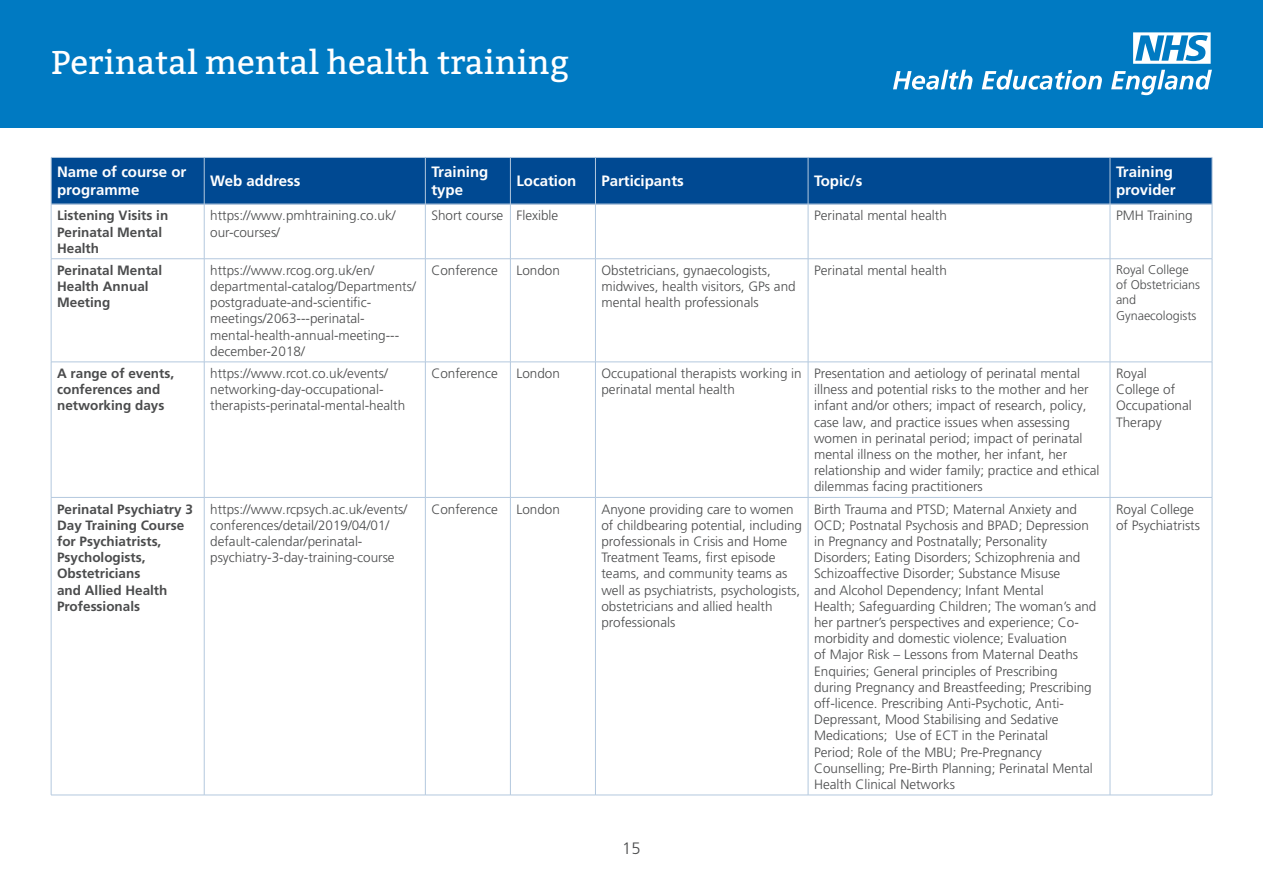
<style>
.page{position:relative;width:1263px;height:893px;background:#fff}
.page>*{position:absolute;margin:0;border:0;box-sizing:border-box;transform-origin:0 0}
.t1{font:33px "Bitter";color:#fff}
.t2{font:300 16.5px "Frutiger LT Pro";color:#4b4c4d}
.t3{font:700 15px/18px "Frutiger LT Pro";color:#fff}
.t4{font:300 13.5px/16.2px "Frutiger LT Pro";color:#4b4c4d}
.t5{font:700 13.5px/16.2px "Frutiger LT Pro";color:#4b4c4d}
.t6{font:300 12.6px/15.1px "Frutiger LT Pro";color:#4b4c4d}
</style>
<div class="page">
<div style="left:0;top:0;width:1263px;height:128px;background:#007ac2"></div>
<svg style="left:1133px;top:32px;width:77px;height:32px"></svg>
<svg style="left:893px;top:70px;width:79px;height:20px"></svg>
<svg style="left:982px;top:70px;width:120px;height:20px"></svg>
<svg style="left:1111px;top:70px;width:101px;height:25px"></svg>
<div style="left:52px;top:158px;width:1160px;height:46px;background:#004992"></div>
<hr style="left:51px;top:157px;width:153px;height:1px;background:#b3c8de">
<hr style="left:51px;top:158px;width:1px;height:46px;background:#b3c8de">
<hr style="left:204px;top:157px;width:221px;height:1px;background:#b3c8de">
<hr style="left:204px;top:158px;width:1px;height:46px;background:#b3c8de">
<hr style="left:425px;top:157px;width:85px;height:1px;background:#b3c8de">
<hr style="left:425px;top:158px;width:1px;height:46px;background:#b3c8de">
<hr style="left:510px;top:157px;width:85px;height:1px;background:#b3c8de">
<hr style="left:510px;top:158px;width:1px;height:46px;background:#b3c8de">
<hr style="left:595px;top:157px;width:213px;height:1px;background:#b3c8de">
<hr style="left:595px;top:158px;width:1px;height:46px;background:#b3c8de">
<hr style="left:808px;top:157px;width:302px;height:1px;background:#b3c8de">
<hr style="left:808px;top:158px;width:1px;height:46px;background:#b3c8de">
<hr style="left:1110px;top:157px;width:102px;height:1px;background:#b3c8de">
<hr style="left:1110px;top:158px;width:1px;height:46px;background:#b3c8de">
<hr style="left:1212px;top:158px;width:1px;height:46px;background:#b3c8de">
<hr style="left:51px;top:204px;width:153px;height:1px;background:#b3c8de">
<hr style="left:51px;top:204px;width:1px;height:55px;background:#b3c8de">
<hr style="left:204px;top:204px;width:221px;height:1px;background:#b3c8de">
<hr style="left:204px;top:204px;width:1px;height:55px;background:#b3c8de">
<hr style="left:425px;top:204px;width:85px;height:1px;background:#b3c8de">
<hr style="left:425px;top:204px;width:1px;height:55px;background:#b3c8de">
<hr style="left:510px;top:204px;width:85px;height:1px;background:#b3c8de">
<hr style="left:510px;top:204px;width:1px;height:55px;background:#b3c8de">
<hr style="left:595px;top:204px;width:213px;height:1px;background:#b3c8de">
<hr style="left:595px;top:204px;width:1px;height:55px;background:#b3c8de">
<hr style="left:808px;top:204px;width:302px;height:1px;background:#b3c8de">
<hr style="left:808px;top:204px;width:1px;height:55px;background:#b3c8de">
<hr style="left:1110px;top:204px;width:102px;height:1px;background:#b3c8de">
<hr style="left:1110px;top:204px;width:1px;height:55px;background:#b3c8de">
<hr style="left:1212px;top:204px;width:1px;height:55px;background:#b3c8de">
<hr style="left:51px;top:258px;width:153px;height:1px;background:#b3c8de">
<hr style="left:51px;top:259px;width:1px;height:103px;background:#b3c8de">
<hr style="left:204px;top:258px;width:221px;height:1px;background:#b3c8de">
<hr style="left:204px;top:259px;width:1px;height:103px;background:#b3c8de">
<hr style="left:425px;top:258px;width:85px;height:1px;background:#b3c8de">
<hr style="left:425px;top:259px;width:1px;height:103px;background:#b3c8de">
<hr style="left:510px;top:258px;width:85px;height:1px;background:#b3c8de">
<hr style="left:510px;top:259px;width:1px;height:103px;background:#b3c8de">
<hr style="left:595px;top:258px;width:213px;height:1px;background:#b3c8de">
<hr style="left:595px;top:259px;width:1px;height:103px;background:#b3c8de">
<hr style="left:808px;top:258px;width:302px;height:1px;background:#b3c8de">
<hr style="left:808px;top:259px;width:1px;height:103px;background:#b3c8de">
<hr style="left:1110px;top:258px;width:102px;height:1px;background:#b3c8de">
<hr style="left:1110px;top:259px;width:1px;height:103px;background:#b3c8de">
<hr style="left:1212px;top:259px;width:1px;height:103px;background:#b3c8de">
<hr style="left:51px;top:362px;width:153px;height:1px;background:#b3c8de">
<hr style="left:51px;top:362px;width:1px;height:135px;background:#b3c8de">
<hr style="left:204px;top:362px;width:221px;height:1px;background:#b3c8de">
<hr style="left:204px;top:362px;width:1px;height:135px;background:#b3c8de">
<hr style="left:425px;top:362px;width:85px;height:1px;background:#b3c8de">
<hr style="left:425px;top:362px;width:1px;height:135px;background:#b3c8de">
<hr style="left:510px;top:362px;width:85px;height:1px;background:#b3c8de">
<hr style="left:510px;top:362px;width:1px;height:135px;background:#b3c8de">
<hr style="left:595px;top:362px;width:213px;height:1px;background:#b3c8de">
<hr style="left:595px;top:362px;width:1px;height:135px;background:#b3c8de">
<hr style="left:808px;top:362px;width:302px;height:1px;background:#b3c8de">
<hr style="left:808px;top:362px;width:1px;height:135px;background:#b3c8de">
<hr style="left:1110px;top:362px;width:102px;height:1px;background:#b3c8de">
<hr style="left:1110px;top:362px;width:1px;height:135px;background:#b3c8de">
<hr style="left:1212px;top:362px;width:1px;height:135px;background:#b3c8de">
<hr style="left:51px;top:497px;width:153px;height:1px;background:#b3c8de">
<hr style="left:51px;top:497px;width:1px;height:298px;background:#b3c8de">
<hr style="left:204px;top:497px;width:221px;height:1px;background:#b3c8de">
<hr style="left:204px;top:497px;width:1px;height:298px;background:#b3c8de">
<hr style="left:425px;top:497px;width:85px;height:1px;background:#b3c8de">
<hr style="left:425px;top:497px;width:1px;height:298px;background:#b3c8de">
<hr style="left:510px;top:497px;width:85px;height:1px;background:#b3c8de">
<hr style="left:510px;top:497px;width:1px;height:298px;background:#b3c8de">
<hr style="left:595px;top:497px;width:213px;height:1px;background:#b3c8de">
<hr style="left:595px;top:497px;width:1px;height:298px;background:#b3c8de">
<hr style="left:808px;top:497px;width:302px;height:1px;background:#b3c8de">
<hr style="left:808px;top:497px;width:1px;height:298px;background:#b3c8de">
<hr style="left:1110px;top:497px;width:102px;height:1px;background:#b3c8de">
<hr style="left:1110px;top:497px;width:1px;height:298px;background:#b3c8de">
<hr style="left:1212px;top:497px;width:1px;height:298px;background:#b3c8de">
<hr style="left:51px;top:795px;width:153px;height:1px;background:#b3c8de">
<hr style="left:204px;top:795px;width:221px;height:1px;background:#b3c8de">
<hr style="left:425px;top:795px;width:85px;height:1px;background:#b3c8de">
<hr style="left:510px;top:795px;width:85px;height:1px;background:#b3c8de">
<hr style="left:595px;top:795px;width:213px;height:1px;background:#b3c8de">
<hr style="left:808px;top:795px;width:302px;height:1px;background:#b3c8de">
<hr style="left:1110px;top:795px;width:102px;height:1px;background:#b3c8de">
<h1 class="t1" style="left:51px;top:41px;width:519px">Perinatal mental health training</h1>
<p class="t3" style="left:57px;top:163px;width:131px">Name of course or programme</p>
<p class="t3" style="left:210px;top:172px;width:92px">Web address</p>
<p class="t3" style="left:431px;top:163px;width:58px">Training type</p>
<p class="t3" style="left:516px;top:172px;width:61px">Location</p>
<p class="t3" style="left:601px;top:172px;width:84px">Participants</p>
<p class="t3" style="left:814px;top:172px;width:50px">Topic/s</p>
<p class="t3" style="left:1116px;top:163px;width:61px">Training provider</p>
<p class="t5" style="left:57px;top:208px;width:113px">Listening Visits in<br>Perinatal Mental<br>Health</p>
<p class="t4" style="left:210px;top:208px;width:187px">https://www.pmhtraining.co.uk/ our-courses/</p>
<p class="t4" style="left:431px;top:208px;width:74px">Short course</p>
<p class="t4" style="left:516px;top:208px;width:43px">Flexible</p>
<p class="t4" style="left:814px;top:208px;width:134px">Perinatal mental health</p>
<p class="t4" style="left:1116px;top:208px;width:78px">PMH Training</p>
<p class="t5" style="left:57px;top:262px;width:107px">Perinatal Mental<br>Health Annual<br>Meeting</p>
<p class="t4" style="left:210px;top:262px;width:207px">https://www.rcog.org.uk/en/ departmental-catalog/Departments/ postgraduate-and-scientific&shy;meetings/2063---perinatal&shy;mental-health-annual-meeting--- december-2018/</p>
<p class="t4" style="left:431px;top:262px;width:68px">Conference</p>
<p class="t4" style="left:516px;top:262px;width:45px">London</p>
<p class="t4" style="left:601px;top:262px;width:196px">Obstetricians, gynaecologists, midwives, health visitors, GPs and mental health professionals</p>
<p class="t4" style="left:814px;top:262px;width:134px">Perinatal mental health</p>
<p class="t6" style="left:1116px;top:262px;width:85px">Royal College of Obstetricians and<br>Gynaecologists</p>
<p class="t5" style="left:57px;top:365px;width:119px">A range of events, conferences and networking days</p>
<p class="t4" style="left:210px;top:365px;width:196px">https://www.rcot.co.uk/events/ networking-day-occupational&shy;therapists-perinatal-mental-health</p>
<p class="t4" style="left:431px;top:365px;width:68px">Conference</p>
<p class="t4" style="left:516px;top:365px;width:45px">London</p>
<p class="t4" style="left:601px;top:365px;width:202px">Occupational therapists working in perinatal mental health</p>
<p class="t4" style="left:814px;top:365px;width:287px">Presentation and aetiology of perinatal mental illness and potential risks to the mother and her infant and/or others; impact of research, policy, case law, and practice issues when assessing women in perinatal period; impact of perinatal mental illness on the mother, her infant, her relationship and wider family; practice and ethical dilemmas facing practitioners</p>
<p class="t4" style="left:1116px;top:365px;width:77px">Royal<br>College of<br>Occupational<br>Therapy</p>
<p class="t5" style="left:57px;top:501px;width:137px">Perinatal Psychiatry 3<br>Day Training Course for Psychiatrists,<br>Psychologists,<br>Obstetricians<br>and Allied Health<br>Professionals</p>
<p class="t4" style="left:210px;top:501px;width:199px">https://www.rcpsych.ac.uk/events/ conferences/detail/2019/04/01/ default-calendar/perinatal&shy;psychiatry-3-day-training-course</p>
<p class="t4" style="left:431px;top:501px;width:68px">Conference</p>
<p class="t4" style="left:516px;top:501px;width:45px">London</p>
<p class="t4" style="left:601px;top:501px;width:202px">Anyone providing care to women of childbearing potential, including professionals in Crisis and Home<br>Treatment Teams, first episode teams, and community teams as well as psychiatrists, psychologists, obstetricians and allied health professionals</p>
<p class="t4" style="left:814px;top:501px;width:284px">Birth Trauma and PTSD; Maternal Anxiety and OCD; Postnatal Psychosis and BPAD; Depression in Pregnancy and Postnatally; Personality Disorders; Eating Disorders; Schizophrenia and Schizoaffective Disorder; Substance Misuse<br>and Alcohol Dependency; Infant Mental<br>Health; Safeguarding Children; The woman’s and her partner’s perspectives and experience; Co&shy;morbidity and domestic violence; Evaluation<br>of Major Risk – Lessons from Maternal Deaths Enquiries; General principles of Prescribing during Pregnancy and Breastfeeding; Prescribing off-licence. Prescribing Anti-Psychotic, Anti-Depressant, Mood Stabilising and Sedative Medications; Use of ECT in the Perinatal<br>Period; Role of the MBU; Pre-Pregnancy Counselling; Pre-Birth Planning; Perinatal Mental Health Clinical Networks</p>
<p class="t4" style="left:1116px;top:501px;width:85px">Royal College of Psychiatrists</p>
<p class="t2" style="left:622px;top:839px;width:20px">15</p>
</div>
